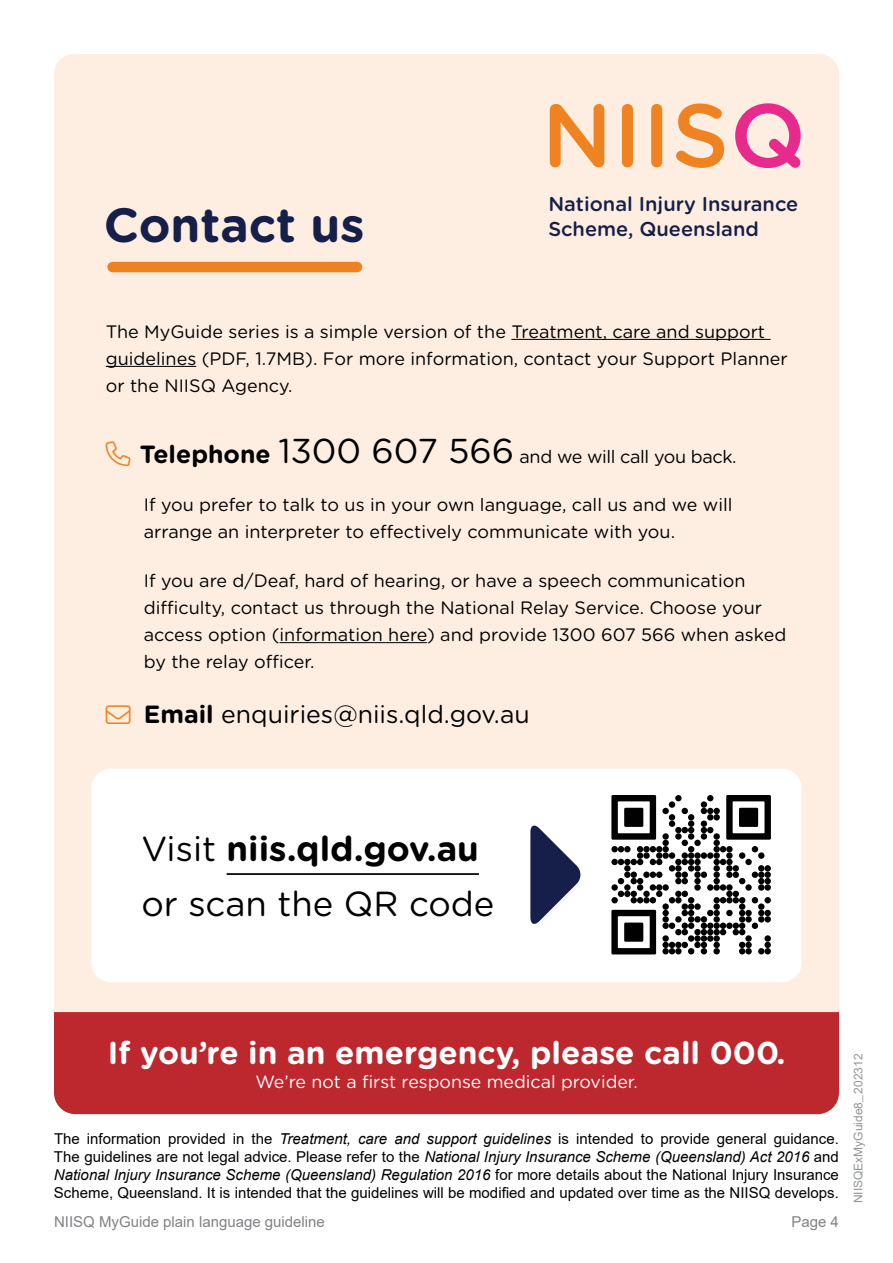
<style>
.page{position:relative;width:893px;height:1263px;background:#fff}
.page>*{position:absolute;margin:0;border:0;box-sizing:border-box;transform-origin:0 0}
.t1{font:700 48px "Gotham Rounded";color:#161f49}
.t2{font:34.8px/54.3px "Gotham Rounded";color:#000}
.t3{font:700 31.65px "Gotham Rounded";color:#fff}
.t4{font:24.9px "Gotham Rounded";color:#000}
.t5{font:500 20.1px/25px "Gotham Rounded";color:#161f49}
.t6{font:18px/27px "Gotham Rounded";color:#000}
.t7{font:18px "Gotham Rounded";letter-spacing:-.02em;color:#000}
.t8{font:17.7px "Gotham Rounded";color:#fff}
.t9{font:15px/18px "Arial";color:#000;text-align:justify}
.t10{font:15px "Arial";color:#808285}
.t11{font:12px "Arial";color:#939598}
.s1{font-weight:700;font-size:24.9px}
.s2{font-size:34.5px}
.s3{color:#ee8222}
.s4{font-weight:700}
.s5{font-style:italic}
</style>
<div class="page">
<div style="left:54px;top:54px;width:785px;height:1031px;background:#fdeee1;border-radius:20px"></div>
<div style="left:54px;top:1012px;width:785px;height:102px;background:#bc282e"></div>
<div style="left:113px;top:262px;width:244px;height:10px;background:#ee8222"></div>
<hr style="left:511px;top:339px;width:260px;height:1px;background:#000">
<hr style="left:106px;top:366px;width:90px;height:1px;background:#000">
<hr style="left:280px;top:642px;width:147px;height:1px;background:#000">
<svg style="left:550px;top:104px;width:54px;height:63px"></svg>
<div style="left:622px;top:104px;width:11px;height:63px;background:#ef8322;border-radius:5px"></div>
<div style="left:651px;top:104px;width:11px;height:63px;background:#ef8322;border-radius:5px"></div>
<svg style="left:676px;top:103px;width:48px;height:65px"></svg>
<svg style="left:735px;top:103px;width:66px;height:65px"></svg>
<div style="left:91px;top:769px;width:711px;height:213px;background:#fff;border-radius:20px"></div>
<hr style="left:227px;top:873px;width:252px;height:2px;background:#000">
<svg style="left:611px;top:795px;width:160px;height:160px"></svg>
<svg style="left:530px;top:825px;width:51px;height:99px"></svg>
<h1 class="t1" style="left:104px;top:190px;width:262px">Contact us</h1>
<p class="t5" style="left:548px;top:191px;width:251px">National Injury Insurance<br>Scheme, Queensland</p>
<p class="t6" style="left:106px;top:317px;width:684px">The MyGuide series is a simple version of the Treatment, care and support guidelines (PDF, 1.7MB). For more information, contact your Support Planner or the NIISQ Agency.</p>
<p class="t7" style="left:140px;top:444px;width:598px"><span class="s1">Telephone</span> <span class="s2">1300 607 566</span> and we will call you back.</p>
<p class="t6" style="left:144px;top:491px;width:590px">If you prefer to talk to us in your own language, call us and we will arrange an interpreter to effectively communicate with you.</p>
<p class="t6" style="left:144px;top:566px;width:644px">If you are d/Deaf, hard of hearing, or have a speech communication difficulty, contact us through the National Relay Service. Choose your access option (information here) and provide 1300 607 566 when asked by the relay officer.</p>
<h3 class="t4" style="left:106px;top:697px;width:426px"><span class="s3">→</span> <span class="s4">Email</span> enquiries@niis.qld.gov.au</h3>
<h2 class="t2" style="left:141px;top:820px;width:355px">Visit <span class="s4">niis.qld.gov.au </span>or scan the QR code</h2>
<h3 class="t3" style="left:108px;top:1029px;width:679px">If you’re in an emergency, please call 000.</h3>
<p class="t8" style="left:255px;top:1069px;width:384px">We’re not a first response medical provider.</p>
<p class="t9" style="left:54px;top:1130px;width:786px">The information provided in the <span class="s5">Treatment, care and support guidelines</span> is intended to provide general guidance.<br>The guidelines are not legal advice. Please refer to the <span class="s5">National Injury Insurance Scheme (Queensland) Act 2016</span> and <span class="s5">National Injury Insurance Scheme (Queensland) Regulation 2016</span> for more details about the National Injury Insurance Scheme, Queensland. It is intended that the guidelines will be modified and updated over time as the NIISQ develops.</p>
<p class="t10" style="left:54px;top:1212px;width:272px">NIISQ MyGuide plain language guideline</p>
<p class="t10" style="left:791px;top:1212px;width:49px">Page 4</p>
<p class="t11" style="left:850px;top:1203px;width:151px;rotate:-90deg">NIISQExMyGuide8_ 202312</p>
</div>
